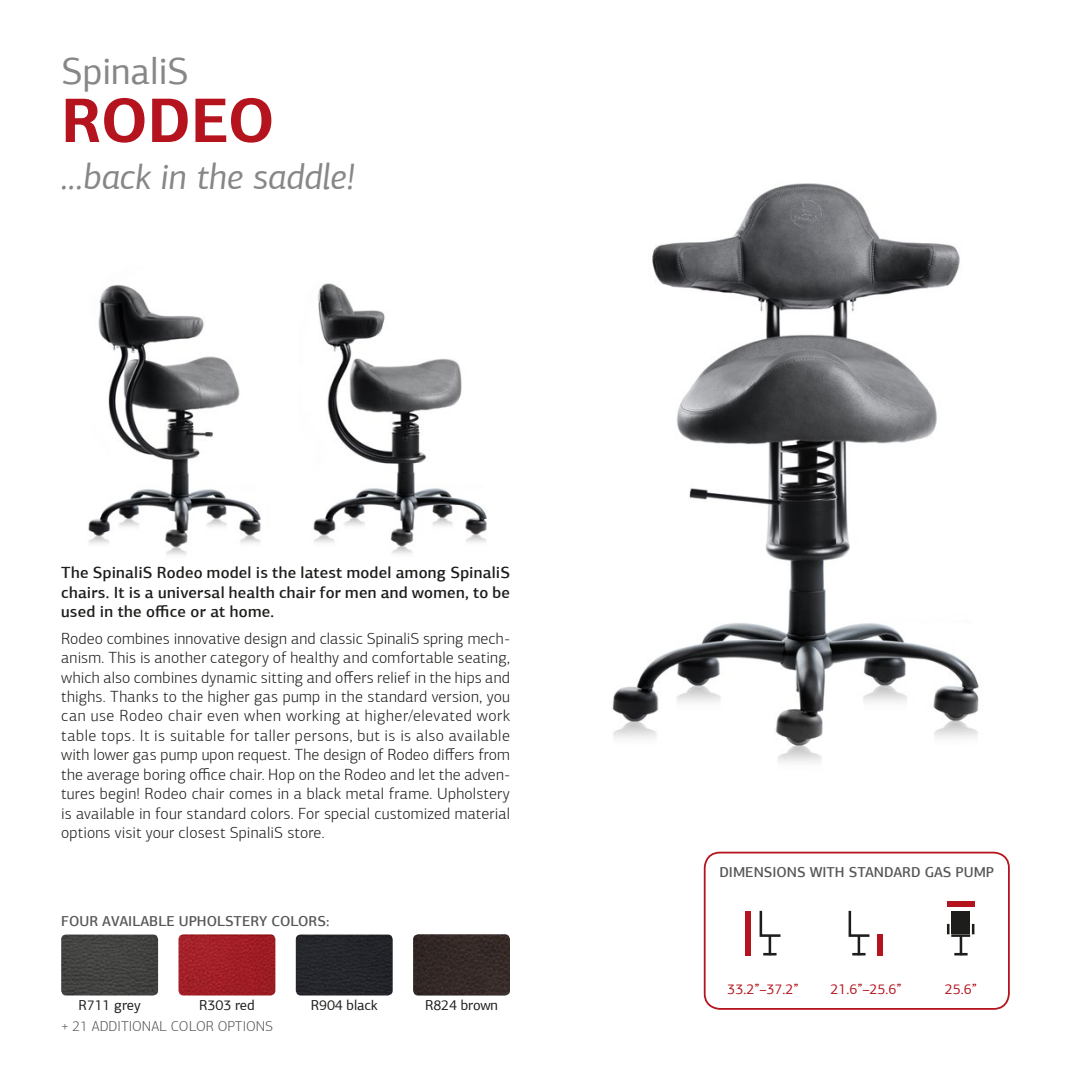
<style>
.page{position:relative;width:1071px;height:1071px;background:#fff}
.page>*{position:absolute;margin:0;border:0;box-sizing:border-box;transform-origin:0 0}
.t1{font:700 63px "PF Agora Sans Pro";letter-spacing:-.01em;color:#b5131d}
.t2{font:37.8px "PF Agora Sans Pro";letter-spacing:-.01em;color:#878787}
.t3{font:italic 36.05px "PF Agora Sans Pro";letter-spacing:-.005em;color:#878787}
.t4{font:300 16.28px/19.4px "PF Agora Sans Pro";letter-spacing:.01em;color:#1d1d1b;text-align:justify}
.t5{font:500 16.28px/19.4px "PF Agora Sans Pro";letter-spacing:.015em;color:#1d1d1b;text-align:justify}
.t6{font:500 14.35px "PF Agora Sans Pro";color:#575756}
.t7{font:14.35px "PF Agora Sans Pro";letter-spacing:-.01em;color:#1d1d1b}
.t8{font:14.35px "PF Agora Sans Pro";color:#b5131d}
.t9{font:300 14.35px "PF Agora Sans Pro";color:#575756}
</style>
<div class="page">
<img style="left:88px;top:284px;width:173px;height:271px">
<img style="left:313px;top:283px;width:174px;height:271px">
<img style="left:612px;top:183px;width:367px;height:580px">
<img style="left:178px;top:934px;width:97px;height:62px">
<img style="left:61px;top:934px;width:97px;height:62px">
<img style="left:413px;top:934px;width:97px;height:62px">
<img style="left:296px;top:934px;width:97px;height:62px">
<div style="left:704px;top:852px;width:306px;height:158px;border:2px solid #b5131d;border-radius:15px"></div>
<svg style="left:759px;top:910px;width:22px;height:45px"></svg>
<div style="left:745px;top:911px;width:6px;height:44px;background:#b5131d"></div>
<svg style="left:848px;top:910px;width:22px;height:45px"></svg>
<div style="left:878px;top:934px;width:5px;height:21px;background:#b5131d"></div>
<div style="left:947px;top:902px;width:28px;height:5px;background:#b5131d"></div>
<svg style="left:947px;top:924px;width:27px;height:31px"></svg>
<div style="left:951px;top:911px;width:19px;height:23px;background:#1d1d1b"></div>
<h2 class="t2" style="left:61px;top:56px;width:129px">SpinaliS</h2>
<h1 class="t1" style="left:61px;top:95px;width:215px">RODEO</h1>
<h3 class="t3" style="left:61px;top:162px;width:295px">...back in the saddle!</h3>
<p class="t5" style="left:61px;top:564px;width:450px">The SpinaliS Rodeo model is the latest model among SpinaliS chairs. It is a universal health chair for men and women, to be used in the office or at home.</p>
<p class="t4" style="left:61px;top:630px;width:450px">Rodeo combines innovative design and classic SpinaliS spring mech&shy;anism. This is another category of healthy and comfortable seating, which also combines dynamic sitting and offers relief in the hips and thighs. Thanks to the higher gas pump in the standard version, you can use Rodeo chair even when working at higher/elevated work table tops. It is suitable for taller persons, but is is also available with lower gas pump upon request. The design of Rodeo differs from the average boring office chair. Hop on the Rodeo and let the adven&shy;tures begin! Rodeo chair comes in a black metal frame. Upholstery is available in four standard colors. For special customized material options visit your closest SpinaliS store.</p>
<p class="t6" style="left:61px;top:915px;width:270px">FOUR AVAILABLE UPHOLSTERY COLORS:</p>
<p class="t7" style="left:79px;top:999px;width:64px">R711 grey</p>
<p class="t7" style="left:199px;top:999px;width:57px">R303 red</p>
<p class="t7" style="left:311px;top:999px;width:68px">R904 black</p>
<p class="t7" style="left:425px;top:999px;width:74px">R824 brown</p>
<p class="t9" style="left:61px;top:1020px;width:213px">+ 21 ADDITIONAL COLOR OPTIONS</p>
<p class="t6" style="left:719px;top:866px;width:276px">DIMENSIONS WITH STANDARD GAS PUMP</p>
<p class="t8" style="left:727px;top:983px;width:73px">33.2”–37.2”</p>
<p class="t8" style="left:830px;top:983px;width:73px">21.6”–25.6”</p>
<p class="t8" style="left:945px;top:983px;width:34px">25.6”</p>
</div>
